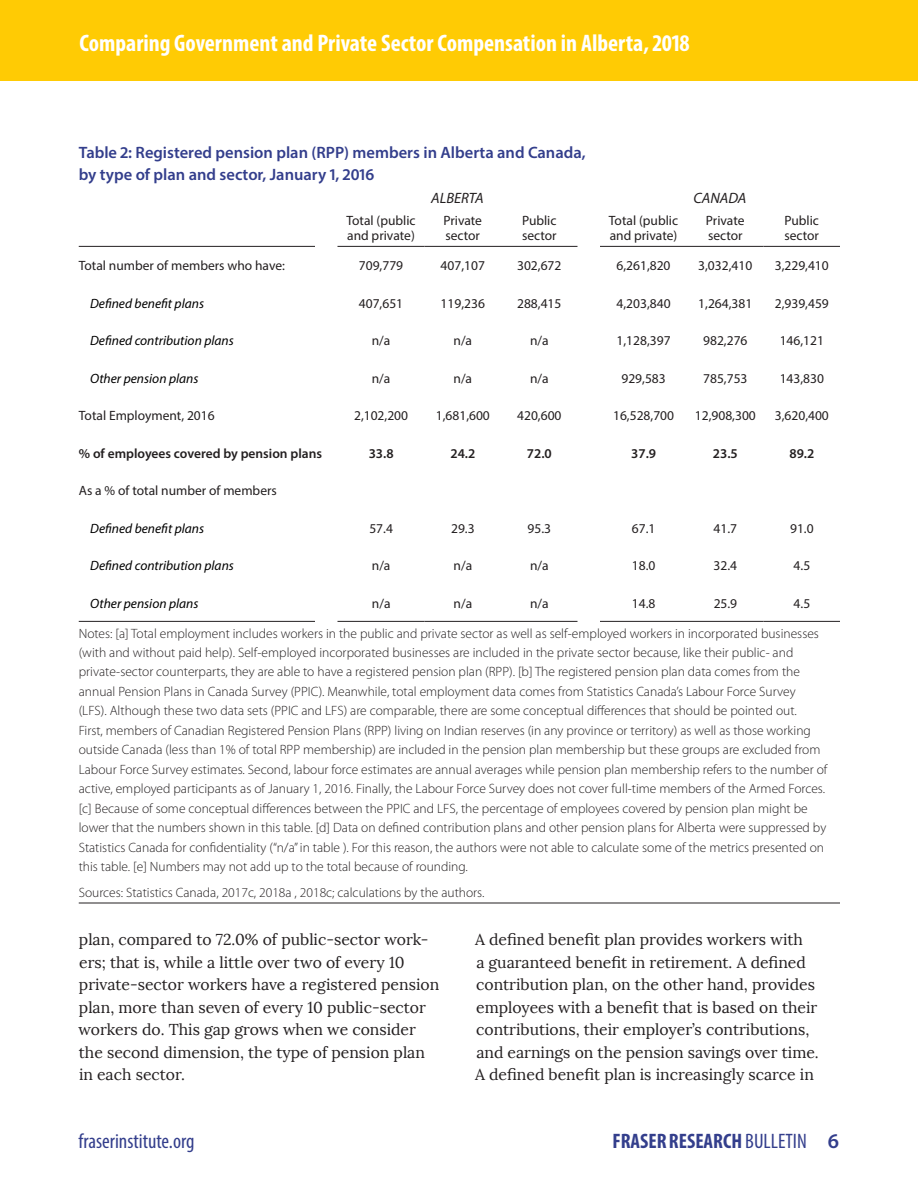
<style>
.page{position:relative;width:918px;height:1188px;background:#fff}
.page>*{position:absolute;margin:0;border:0;box-sizing:border-box;transform-origin:0 0}
.t1{font:700 condensed 24px "Myriad Pro";color:#fff}
.t2{font:700 condensed 21px "Myriad Pro";color:#333e8c}
.t3{font:condensed 21px "Myriad Pro";color:#333e8c}
.t4{font:600 16.5px/22.5px "Myriad Pro";color:#333e8c}
.t5{font:15.75px/22.5px "Lora";color:#231f20}
.t6{font:italic 15px "Myriad Pro";color:#231f20}
.t7{font:300 13.5px/19.5px "Myriad Pro";color:#231f20}
.t8{font:13.5px/15px "Myriad Pro";color:#231f20}
.t9{font:italic 13.5px "Myriad Pro";color:#000}
.t10{font:600 13.5px "Myriad Pro";color:#231f20}
.s1{font-weight:400}
.s2{font-weight:600;font-stretch:normal}
</style>
<div class="page">
<div style="left:0;top:0;width:918px;height:81px;background:#ffcb04"></div>
<hr style="left:79px;top:246px;width:236px;height:1px;background:#231f20">
<hr style="left:338px;top:246px;width:86px;height:1px;background:#231f20">
<hr style="left:424px;top:246px;width:77px;height:1px;background:#231f20">
<hr style="left:501px;top:246px;width:77px;height:1px;background:#231f20">
<hr style="left:600px;top:246px;width:87px;height:1px;background:#231f20">
<hr style="left:687px;top:246px;width:77px;height:1px;background:#231f20">
<hr style="left:764px;top:246px;width:76px;height:1px;background:#231f20">
<hr style="left:79px;top:621px;width:236px;height:1px;background:#231f20">
<hr style="left:338px;top:621px;width:86px;height:1px;background:#231f20">
<hr style="left:424px;top:621px;width:77px;height:1px;background:#231f20">
<hr style="left:501px;top:621px;width:77px;height:1px;background:#231f20">
<hr style="left:600px;top:621px;width:87px;height:1px;background:#231f20">
<hr style="left:687px;top:621px;width:77px;height:1px;background:#231f20">
<hr style="left:764px;top:621px;width:76px;height:1px;background:#231f20">
<hr style="left:79px;top:903px;width:761px;height:1px;background:#231f20">
<h1 class="t1" style="left:80px;top:28px;width:612px">Comparing Government and Private Sector Compensation in Alberta, 2018</h1>
<p class="t4" style="left:79px;top:140px;width:508px">Table 2: Registered pension plan (RPP) members in Alberta and Canada, by type of plan and sector, January 1, 2016</p>
<p class="t6" style="left:431px;top:189px;width:54px">ALBERTA</p>
<p class="t6" style="left:694px;top:189px;width:55px">CANADA</p>
<p class="t8" style="left:346px;top:213px;width:71px">Total (public and private)</p>
<p class="t8" style="left:443px;top:213px;width:40px">Private sector</p>
<p class="t8" style="left:522px;top:213px;width:36px">Public sector</p>
<p class="t8" style="left:609px;top:213px;width:71px">Total (public and private)</p>
<p class="t8" style="left:706px;top:213px;width:40px">Private sector</p>
<p class="t8" style="left:785px;top:213px;width:36px">Public sector</p>
<p class="t8" style="left:79px;top:258px;width:208px">Total number of members who have:</p>
<p class="t8" style="left:359px;top:258px;width:46px">709,779</p>
<p class="t8" style="left:441px;top:258px;width:46px">407,107</p>
<p class="t8" style="left:517px;top:258px;width:46px">302,672</p>
<p class="t8" style="left:617px;top:258px;width:56px">6,261,820</p>
<p class="t8" style="left:698px;top:258px;width:56px">3,032,410</p>
<p class="t8" style="left:775px;top:258px;width:56px">3,229,410</p>
<p class="t9" style="left:90px;top:295px;width:116px">Defined benefit plans</p>
<p class="t8" style="left:359px;top:295px;width:46px">407,651</p>
<p class="t8" style="left:441px;top:295px;width:46px">119,236</p>
<p class="t8" style="left:517px;top:295px;width:46px">288,415</p>
<p class="t8" style="left:617px;top:295px;width:56px">4,203,840</p>
<p class="t8" style="left:698px;top:295px;width:56px">1,264,381</p>
<p class="t8" style="left:775px;top:295px;width:56px">2,939,459</p>
<p class="t9" style="left:90px;top:332px;width:145px">Defined contribution plans</p>
<p class="t8" style="left:372px;top:333px;width:20px">n/a</p>
<p class="t8" style="left:454px;top:333px;width:20px">n/a</p>
<p class="t8" style="left:530px;top:333px;width:20px">n/a</p>
<p class="t8" style="left:617px;top:333px;width:56px">1,128,397</p>
<p class="t8" style="left:703px;top:333px;width:46px">982,276</p>
<p class="t8" style="left:780px;top:333px;width:46px">146,121</p>
<p class="t9" style="left:90px;top:370px;width:110px">Other pension plans</p>
<p class="t8" style="left:372px;top:370px;width:20px">n/a</p>
<p class="t8" style="left:454px;top:370px;width:20px">n/a</p>
<p class="t8" style="left:530px;top:370px;width:20px">n/a</p>
<p class="t8" style="left:621px;top:370px;width:46px">929,583</p>
<p class="t8" style="left:703px;top:370px;width:46px">785,753</p>
<p class="t8" style="left:780px;top:370px;width:46px">143,830</p>
<p class="t8" style="left:79px;top:408px;width:137px">Total Employment, 2016</p>
<p class="t8" style="left:354px;top:408px;width:56px">2,102,200</p>
<p class="t8" style="left:436px;top:408px;width:56px">1,681,600</p>
<p class="t8" style="left:517px;top:408px;width:46px">420,600</p>
<p class="t8" style="left:613px;top:408px;width:62px">16,528,700</p>
<p class="t8" style="left:695px;top:408px;width:62px">12,908,300</p>
<p class="t8" style="left:775px;top:408px;width:56px">3,620,400</p>
<p class="t10" style="left:79px;top:445px;width:245px">% of employees covered by pension plans</p>
<p class="t10" style="left:369px;top:445px;width:26px">33.8</p>
<p class="t10" style="left:450px;top:445px;width:26px">24.2</p>
<p class="t10" style="left:527px;top:445px;width:26px">72.0</p>
<p class="t10" style="left:631px;top:445px;width:26px">37.9</p>
<p class="t10" style="left:713px;top:445px;width:26px">23.5</p>
<p class="t10" style="left:789px;top:445px;width:26px">89.2</p>
<p class="t8" style="left:79px;top:483px;width:199px">As a % of total number of members</p>
<p class="t9" style="left:90px;top:520px;width:116px">Defined benefit plans</p>
<p class="t8" style="left:369px;top:520px;width:25px">57.4</p>
<p class="t8" style="left:451px;top:520px;width:25px">29.3</p>
<p class="t8" style="left:528px;top:520px;width:25px">95.3</p>
<p class="t8" style="left:632px;top:520px;width:25px">67.1</p>
<p class="t8" style="left:714px;top:520px;width:25px">41.7</p>
<p class="t8" style="left:790px;top:520px;width:25px">91.0</p>
<p class="t9" style="left:90px;top:557px;width:145px">Defined contribution plans</p>
<p class="t8" style="left:372px;top:558px;width:20px">n/a</p>
<p class="t8" style="left:454px;top:558px;width:20px">n/a</p>
<p class="t8" style="left:530px;top:558px;width:20px">n/a</p>
<p class="t8" style="left:632px;top:558px;width:25px">18.0</p>
<p class="t8" style="left:714px;top:558px;width:25px">32.4</p>
<p class="t8" style="left:794px;top:558px;width:18px">4.5</p>
<p class="t9" style="left:90px;top:595px;width:110px">Other pension plans</p>
<p class="t8" style="left:372px;top:595px;width:20px">n/a</p>
<p class="t8" style="left:454px;top:595px;width:20px">n/a</p>
<p class="t8" style="left:530px;top:595px;width:20px">n/a</p>
<p class="t8" style="left:632px;top:595px;width:25px">14.8</p>
<p class="t8" style="left:714px;top:595px;width:25px">25.9</p>
<p class="t8" style="left:794px;top:595px;width:18px">4.5</p>
<p class="t7" style="left:79px;top:623px;width:750px">Notes: [a] Total employment includes workers in the public and private sector as well as self-employed workers in incorporated businesses (with and without paid help). Self-employed incorporated businesses are included in the private sector because, like their public- and private-sector counterparts, they are able to have a registered pension plan (RPP). [b] The registered pension plan data comes from the annual Pension Plans in Canada Survey (PPIC). Meanwhile, total employment data comes from Statistics Canada’s Labour Force Survey<br>(LFS). Although these two data sets (PPIC and LFS) are comparable, there are some conceptual differences that should be pointed out.<br>First, members of Canadian Registered Pension Plans (RPP) living on Indian reserves (in any province or territory) as well as those working outside Canada (less than 1% of total RPP membership) are included in the pension plan membership but these groups are excluded from Labour Force Survey estimates. Second, labour force estimates are annual averages while pension plan membership refers to the number of active, employed participants as of January 1, 2016. Finally, the Labour Force Survey does not cover full-time members of the Armed Forces. [c] Because of some conceptual differences between the PPIC and LFS, the percentage of employees covered by pension plan might be lower that the numbers shown in this table. [d] Data on defined contribution plans and other pension plans for Alberta were suppressed by Statistics Canada for confidentiality (“n/a” in table ). For this reason, the authors were not able to calculate some of the metrics presented on this table. [e] Numbers may not add up to the total because of rounding.</p>
<p class="t7" style="left:79px;top:882px;width:407px">Sources: Statistics Canada, 2017c, 2018a , 2018c; calculations by the authors.</p>
<p class="t5" style="left:79px;top:929px;width:362px">plan, compared to 72.0% of public-sector work&shy;ers; that is, while a little over two of every 10 private-sector workers have a registered pension plan, more than seven of every 10 public-sector workers do. This gap grows when we consider the second dimension, the type of pension plan in each sector.</p>
<p class="t5" style="left:475px;top:929px;width:345px">A defined benefit plan provides workers with<br>a guaranteed benefit in retirement. A defined contribution plan, on the other hand, provides employees with a benefit that is based on their contributions, their employer’s contributions, and earnings on the pension savings over time.<br>A defined benefit plan is increasingly scarce in</p>
<h2 class="t3" style="left:79px;top:1128px;width:117px">fraserinstitute.org</h2>
<h2 class="t2" style="left:613px;top:1127px;width:228px">FRASER RESEARCH <span class="s1">BULLETIN</span> <span class="s2">6</span></h2>
</div>
